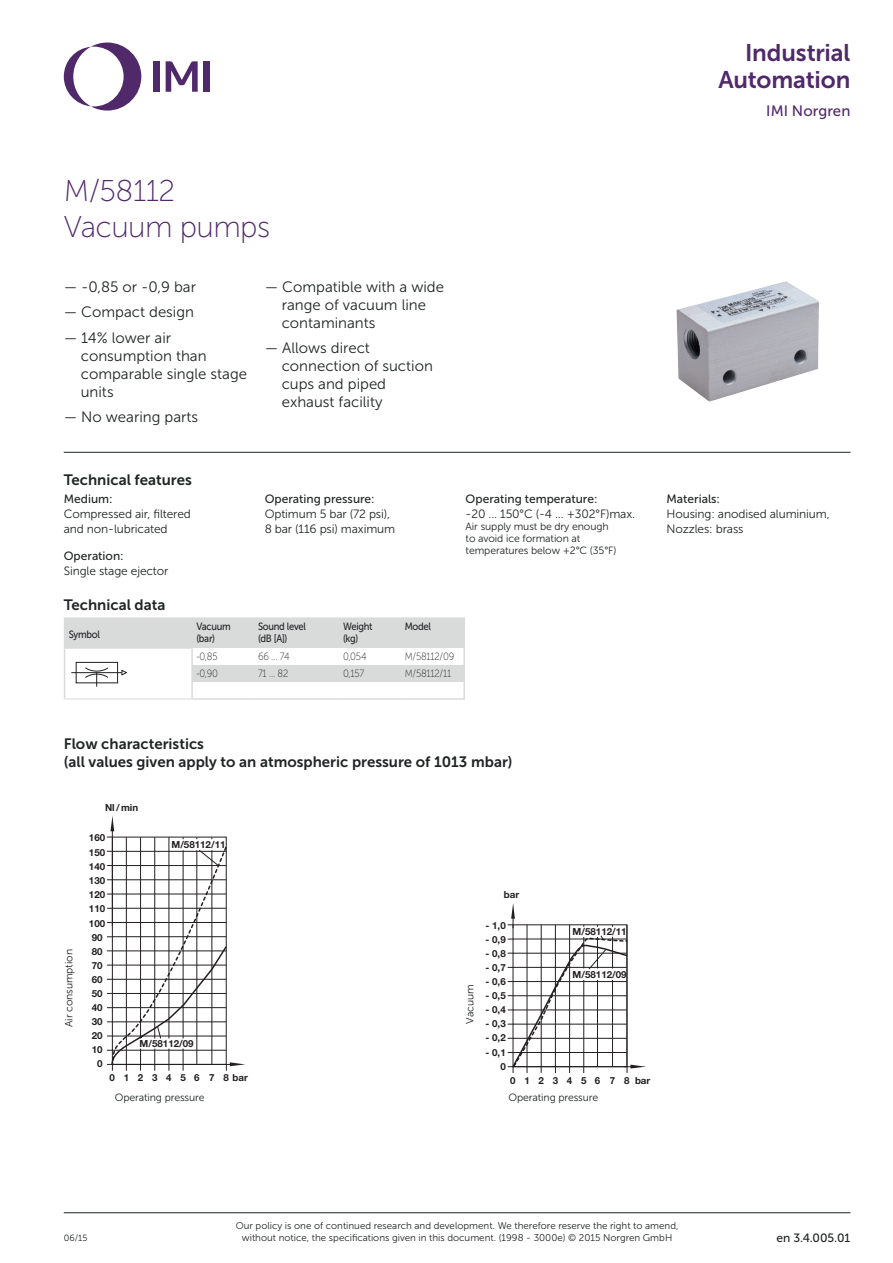
<style>
.page{position:relative;width:893px;height:1263px;background:#fff}
.page>*{position:absolute;margin:0;border:0;box-sizing:border-box;transform-origin:0 0}
.t1{font:30px/36px "Museo Sans 100";letter-spacing:-.02em;color:#50296a}
.t2{font:24px/27px "Museo Sans 700";letter-spacing:-.005em;color:#50296a;text-align:right}
.t3{font:15px/18px "Museo Sans 300";color:#202424}
.t4{font:15px/18px "Museo Sans 700";color:#202424}
.t5{font:15px "Museo Sans 500";color:#50296a}
.t6{font:12px/15px "Museo Sans 300";letter-spacing:-.01em;color:#202424}
.t7{font:12px "Museo Sans 500";color:#202424}
.t8{font:10.5px/12px "Museo Sans 300";letter-spacing:-.01em;color:#202424}
.t9{font:10.5px "Museo Sans 100";letter-spacing:-.02em;color:#202424;scale:.9 1}
.t10{font:10.5px/12px "Museo Sans 500";letter-spacing:-.03em;color:#202424;scale:.9 1}
.t11{font:9.75px/11.2px "Museo Sans 300";color:#202424;text-align:center}
.t12{font:700 9.75px "Helvetica Neue LTW1 G";color:#231f20}
.t13{font:700 9.75px "Helvetica Neue LTW1 G";letter-spacing:.89em;color:#231f20}
.t14{font:700 9.75px "Helvetica Neue LTW1 G";letter-spacing:.9em;color:#231f20}
.t15{font:9px "Museo Sans 300";color:#202424}
</style>
<div class="page">
<svg style="left:64px;top:43px;width:77px;height:68px"></svg>
<div style="left:153px;top:61px;width:7px;height:31px;background:#50296a"></div>
<div style="left:204px;top:61px;width:6px;height:31px;background:#50296a"></div>
<svg style="left:166px;top:61px;width:32px;height:31px"></svg>
<hr style="left:64px;top:1212px;width:786px;height:1px;background:#202424">
<img style="left:676px;top:281px;width:143px;height:121px">
<hr style="left:64px;top:617px;width:128px;height:2px;background:#d9dbdb">
<hr style="left:192px;top:617px;width:62px;height:2px;background:#d9dbdb">
<hr style="left:254px;top:617px;width:85px;height:2px;background:#d9dbdb">
<hr style="left:339px;top:617px;width:61px;height:2px;background:#d9dbdb">
<hr style="left:400px;top:617px;width:65px;height:2px;background:#d9dbdb">
<hr style="left:191px;top:698px;width:63px;height:2px;background:#d9dbdb">
<hr style="left:254px;top:698px;width:85px;height:2px;background:#d9dbdb">
<hr style="left:339px;top:698px;width:61px;height:2px;background:#d9dbdb">
<hr style="left:400px;top:698px;width:65px;height:2px;background:#d9dbdb">
<hr style="left:64px;top:698px;width:127px;height:2px;background:#e6e7e9">
<svg style="left:64px;top:619px;width:401px;height:79px"></svg>
<hr style="left:126px;top:837px;width:1px;height:227px;background:#231f20">
<hr style="left:140px;top:837px;width:1px;height:201px;background:#231f20">
<hr style="left:154px;top:837px;width:1px;height:201px;background:#231f20">
<hr style="left:169px;top:837px;width:1px;height:201px;background:#231f20">
<hr style="left:112px;top:829px;width:1px;height:97px;background:#231f20">
<svg style="left:110px;top:816px;width:4px;height:15px"></svg>
<svg style="left:107px;top:845px;width:138px;height:226px"></svg>
<hr style="left:527px;top:925px;width:1px;height:142px;background:#231f20">
<hr style="left:541px;top:925px;width:1px;height:142px;background:#231f20">
<hr style="left:555px;top:925px;width:1px;height:142px;background:#231f20">
<hr style="left:569px;top:925px;width:1px;height:142px;background:#231f20">
<hr style="left:627px;top:925px;width:1px;height:142px;background:#231f20">
<svg style="left:508px;top:904px;width:7px;height:24px"></svg>
<svg style="left:508px;top:935px;width:137px;height:138px"></svg>
<hr style="left:64px;top:452px;width:786px;height:1px;background:#202424">
<h1 class="t1" style="left:64px;top:173px;width:208px">M/58112<br>Vacuum pumps</h1>
<p class="t3" style="left:64px;top:278px;width:134px">— -0,85 or -0,9 bar</p>
<p class="t3" style="left:64px;top:303px;width:132px">— Compact design</p>
<p class="t3" style="left:81px;top:329px;width:168px;text-indent:-17px">— 14% lower air consumption than comparable single stage units</p>
<p class="t3" style="left:64px;top:408px;width:136px">— No wearing parts</p>
<p class="t3" style="left:282px;top:278px;width:164px;text-indent:-17px">— Compatible with a wide range of vacuum line contaminants</p>
<p class="t3" style="left:282px;top:339px;width:153px;text-indent:-17px">— Allows direct connection of suction cups and piped exhaust facility</p>
<p class="t4" style="left:64px;top:471px;width:130px">Technical features</p>
<p class="t7" style="left:64px;top:492px;width:50px">Medium:</p>
<p class="t6" style="left:64px;top:506px;width:129px">Compressed air, filtered and non-lubricated</p>
<p class="t7" style="left:64px;top:549px;width:62px">Operation:</p>
<p class="t6" style="left:64px;top:563px;width:106px">Single stage ejector</p>
<p class="t7" style="left:265px;top:492px;width:112px">Operating pressure:</p>
<p class="t6" style="left:265px;top:506px;width:132px">Optimum 5 bar (72 psi),<br>8 bar (116 psi) maximum</p>
<p class="t4" style="left:64px;top:596px;width:103px">Technical data</p>
<p class="t10" style="left:69px;top:628px;width:36px">Symbol</p>
<p class="t10" style="left:196px;top:621px;width:40px">Vacuum (bar)</p>
<p class="t10" style="left:258px;top:621px;width:55px">Sound level (dB [A])</p>
<p class="t10" style="left:343px;top:621px;width:34px">Weight (kg)</p>
<p class="t10" style="left:405px;top:621px;width:31px">Model</p>
<p class="t9" style="left:196px;top:651px;width:25px">-0,85</p>
<p class="t9" style="left:258px;top:651px;width:37px">66 ... 74</p>
<p class="t9" style="left:343px;top:651px;width:28px">0,054</p>
<p class="t9" style="left:405px;top:651px;width:57px">M/58112/09</p>
<p class="t9" style="left:196px;top:668px;width:26px">-0,90</p>
<p class="t9" style="left:258px;top:668px;width:35px">71 ... 82</p>
<p class="t9" style="left:343px;top:668px;width:25px">0,157</p>
<p class="t9" style="left:405px;top:668px;width:53px">M/58112/11</p>
<p class="t7" style="left:466px;top:492px;width:133px">Operating temperature:</p>
<p class="t6" style="left:466px;top:506px;width:171px">-20 ... 150°C (-4 ... +302°F)max.</p>
<p class="t8" style="left:466px;top:520px;width:152px">Air supply must be dry enough to avoid ice formation at temperatures below +2°C (35°F)</p>
<h2 class="t2" style="left:718px;top:39px;width:134px">Industrial<br>Automation</h2>
<p class="t5" style="left:766px;top:103px;width:86px">IMI Norgren</p>
<p class="t7" style="left:666px;top:492px;width:55px">Materials:</p>
<p class="t6" style="left:666px;top:506px;width:165px">Housing: anodised aluminium,<br>Nozzles: brass</p>
<p class="t4" style="left:64px;top:734px;width:450px">Flow characteristics<br>(all values given apply to an atmospheric pressure of 1013 mbar)</p>
<p class="t12" style="left:105px;top:801px;width:35px">Nl / min</p>
<p class="t8" style="left:63px;top:1027px;width:79px;rotate:-90deg">Air consumption</p>
<p class="t12" style="left:89px;top:832px;width:18px">160</p>
<p class="t12" style="left:89px;top:846px;width:18px">150</p>
<p class="t12" style="left:171px;top:839px;width:56px">M/58112/11</p>
<p class="t12" style="left:89px;top:860px;width:18px">140</p>
<p class="t12" style="left:89px;top:874px;width:18px">130</p>
<p class="t12" style="left:89px;top:889px;width:18px">120</p>
<p class="t12" style="left:504px;top:888px;width:17px">bar</p>
<p class="t12" style="left:89px;top:903px;width:18px">110</p>
<p class="t12" style="left:89px;top:917px;width:18px">100</p>
<p class="t12" style="left:92px;top:931px;width:12px">90</p>
<p class="t12" style="left:92px;top:945px;width:12px">80</p>
<p class="t12" style="left:92px;top:959px;width:12px">70</p>
<p class="t12" style="left:92px;top:973px;width:12px">60</p>
<p class="t12" style="left:92px;top:987px;width:12px">50</p>
<p class="t12" style="left:92px;top:1001px;width:12px">40</p>
<p class="t12" style="left:92px;top:1015px;width:12px">30</p>
<p class="t8" style="left:464px;top:1023px;width:40px;rotate:-90deg">Vacuum</p>
<p class="t12" style="left:486px;top:919px;width:22px">- 1,0</p>
<p class="t12" style="left:486px;top:933px;width:22px">- 0,9</p>
<p class="t12" style="left:486px;top:947px;width:22px">- 0,8</p>
<p class="t12" style="left:486px;top:962px;width:22px">- 0,7</p>
<p class="t12" style="left:486px;top:976px;width:22px">- 0,6</p>
<p class="t12" style="left:486px;top:990px;width:22px">- 0,5</p>
<p class="t12" style="left:486px;top:1004px;width:22px">- 0,4</p>
<p class="t12" style="left:486px;top:1018px;width:22px">- 0,3</p>
<p class="t12" style="left:573px;top:926px;width:56px">M/58112/11</p>
<p class="t12" style="left:573px;top:968px;width:56px">M/58112/09</p>
<p class="t12" style="left:92px;top:1030px;width:12px">20</p>
<p class="t12" style="left:92px;top:1044px;width:12px">10</p>
<p class="t12" style="left:140px;top:1038px;width:56px">M/58112/09</p>
<p class="t12" style="left:486px;top:1032px;width:22px">- 0,2</p>
<p class="t12" style="left:486px;top:1046px;width:22px">- 0,1</p>
<p class="t12" style="left:97px;top:1058px;width:7px">0</p>
<p class="t12" style="left:500px;top:1060px;width:7px">0</p>
<p class="t13" style="left:110px;top:1072px;width:140px">012345678bar</p>
<p class="t14" style="left:510px;top:1074px;width:121px">012345678</p>
<p class="t12" style="left:635px;top:1074px;width:17px">bar</p>
<p class="t8" style="left:115px;top:1092px;width:91px">Operating pressure</p>
<p class="t8" style="left:508px;top:1092px;width:91px">Operating pressure</p>
<p class="t15" style="left:64px;top:1233px;width:25px">06/15</p>
<p class="t11" style="left:236px;top:1220px;width:444px">Our policy is one of continued research and development. We therefore reserve the right to amend, without notice, the specifications given in this document. (1998 - 3000e) © 2015 Norgren GmbH</p>
<p class="t7" style="left:777px;top:1231px;width:75px">en 3.4.005.01</p>
</div>
